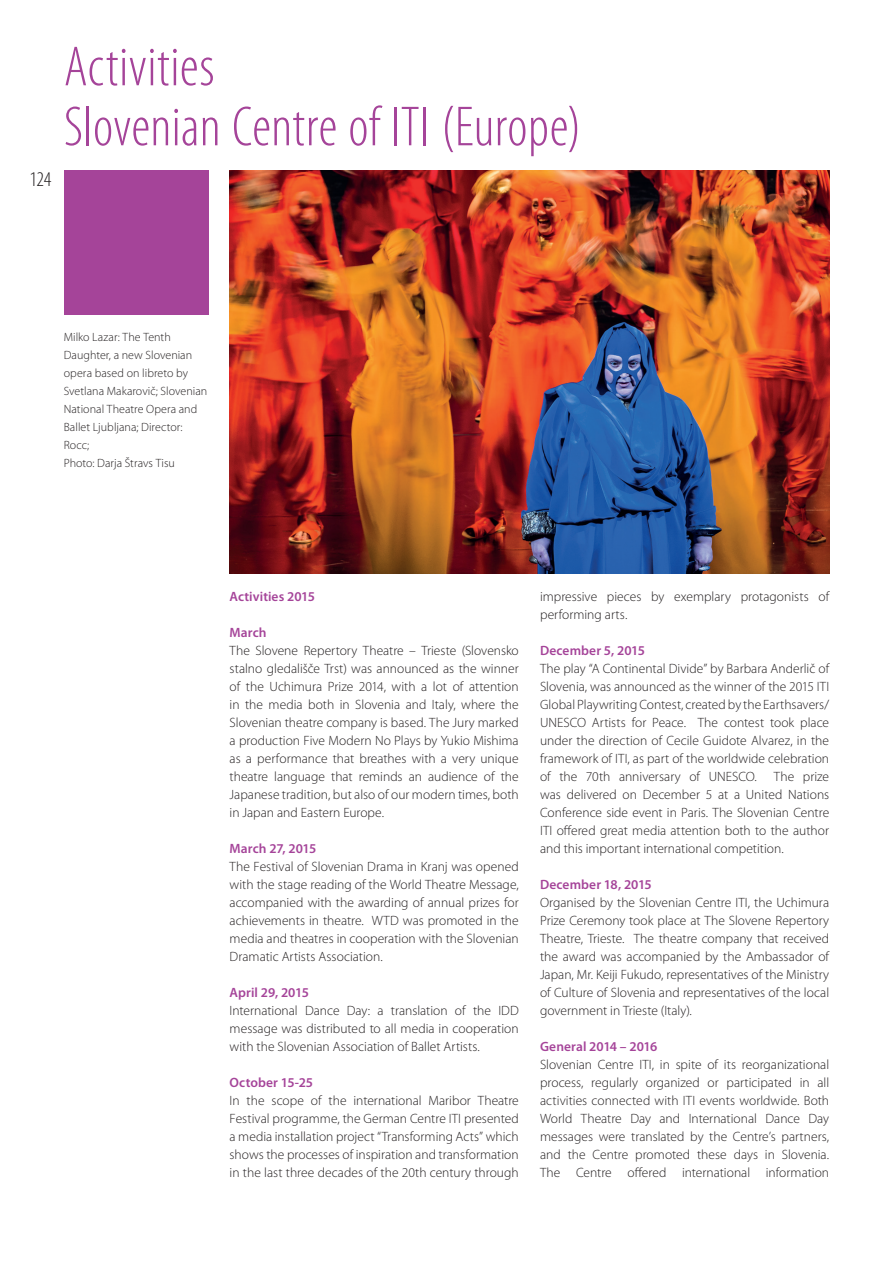
<style>
.page{position:relative;width:893px;height:1263px;background:#fff}
.page>*{position:absolute;margin:0;border:0;box-sizing:border-box;transform-origin:0 0}
.Titel_Ganz_Gross{font:300 condensed 57px/60px "Myriad Pro";letter-spacing:.005em;color:#a54499}
.t1{font:300 condensed 21px "Myriad Pro";color:#231f20}
.Body_Text{font:300 13.5px/18px "Myriad Pro";color:#231f20;text-align:justify}
.Body_Text-2{font:600 13.5px "Myriad Pro";letter-spacing:.005em;color:#a54499}
.Body_Text-3{font:300 12px/18px "Myriad Pro";letter-spacing:.005em;color:#231f20}
</style>
<div class="page">
<img style="left:230px;top:170px;width:599px;height:404px">
<div style="left:64px;top:170px;width:144px;height:145px;background:#a54499"></div>
<h2 class="t1" style="left:30px;top:166px;width:23px">124</h2>
<p class="Titel_Ganz_Gross" style="left:64px;top:36px;width:519px">Activities<br>Slovenian Centre of ITI (Europe)</p>
<p class="Body_Text-3" style="left:64px;top:328px;width:145px">Milko Lazar: The Tenth<br>Daughter, a new Slovenian opera based on libreto by<br>Svetlana Makarovič; Slovenian<br>National Theatre Opera and<br>Ballet Ljubljana; Director:<br>Rocc;</p>
<p class="Body_Text-3" style="left:64px;top:454px;width:113px">Photo: Darja Štravs Tisu</p>
<p class="Body_Text-2" style="left:230px;top:588px;width:87px">Activities 2015</p>
<p class="Body_Text-2" style="left:230px;top:624px;width:38px">March</p>
<p class="Body_Text" style="left:230px;top:642px;width:291px">The Slovene Repertory Theatre – Trieste (Slovensko stalno gledališče Trst) was announced as the winner of the Uchimura Prize 2014, with a lot of attention in the media both in Slovenia and Italy, where the Slovenian theatre company is based. The Jury marked a production Five Modern No Plays by Yukio Mishima as a performance that breathes with a very unique theatre language that reminds an audience of the Japanese tradition, but also of our modern times, both in Japan and Eastern Europe.</p>
<p class="Body_Text-2" style="left:230px;top:840px;width:88px">March 27, 2015</p>
<p class="Body_Text" style="left:230px;top:858px;width:291px">The Festival of Slovenian Drama in Kranj was opened with the stage reading of the World Theatre Message, accompanied with the awarding of annual prizes for achievements in theatre. WTD was promoted in the media and theatres in cooperation with the Slovenian Dramatic Artists Association.</p>
<p class="Body_Text-2" style="left:230px;top:984px;width:81px">April 29, 2015</p>
<p class="Body_Text" style="left:230px;top:1002px;width:291px">International Dance Day: a translation of the IDD message was distributed to all media in cooperation with the Slovenian Association of Ballet Artists.</p>
<p class="Body_Text-2" style="left:230px;top:1074px;width:85px">October 15-25</p>
<p class="Body_Text" style="left:230px;top:1092px;width:291px">In the scope of the international Maribor Theatre Festival programme, the German Centre ITI presented a media installation project “Transforming Acts” which shows the processes of inspiration and transformation in the last three decades of the 20th century through</p>
<p class="Body_Text" style="left:540px;top:588px;width:291px">impressive pieces by exemplary protagonists of performing arts.</p>
<p class="Body_Text-2" style="left:540px;top:642px;width:106px">December 5, 2015</p>
<p class="Body_Text" style="left:540px;top:660px;width:291px">The play “A Continental Divide” by Barbara Anderlič of Slovenia, was announced as the winner of the 2015 ITI Global Playwriting Contest, created by the Earthsavers/ UNESCO Artists for Peace. The contest took place under the direction of Cecile Guidote Alvarez, in the framework of ITI, as part of the worldwide celebration of the 70th anniversary of UNESCO.</p>
<p class="Body_Text" style="left:540px;top:768px;width:291px;text-indent:234px">The prize was delivered on December 5 at a United Nations Conference side event in Paris. The Slovenian Centre ITI offered great media attention both to the author and this important international competition.</p>
<p class="Body_Text-2" style="left:540px;top:876px;width:113px">December 18, 2015</p>
<p class="Body_Text" style="left:540px;top:894px;width:291px">Organised by the Slovenian Centre ITI, the Uchimura Prize Ceremony took place at The Slovene Repertory Theatre, Trieste. The theatre company that received the award was accompanied by the Ambassador of Japan, Mr. Keiji Fukudo, representatives of the Ministry of Culture of Slovenia and representatives of the local government in Trieste (Italy).</p>
<p class="Body_Text-2" style="left:540px;top:1038px;width:119px">General 2014 – 2016</p>
<p class="Body_Text" style="left:540px;top:1056px;width:291px">Slovenian Centre ITI, in spite of its reorganizational process, regularly organized or participated in all activities connected with ITI events worldwide. Both World Theatre Day and International Dance Day messages were translated by the Centre’s partners, and the Centre promoted these days in Slovenia.<br>The Centre offered international information</p>
</div>
